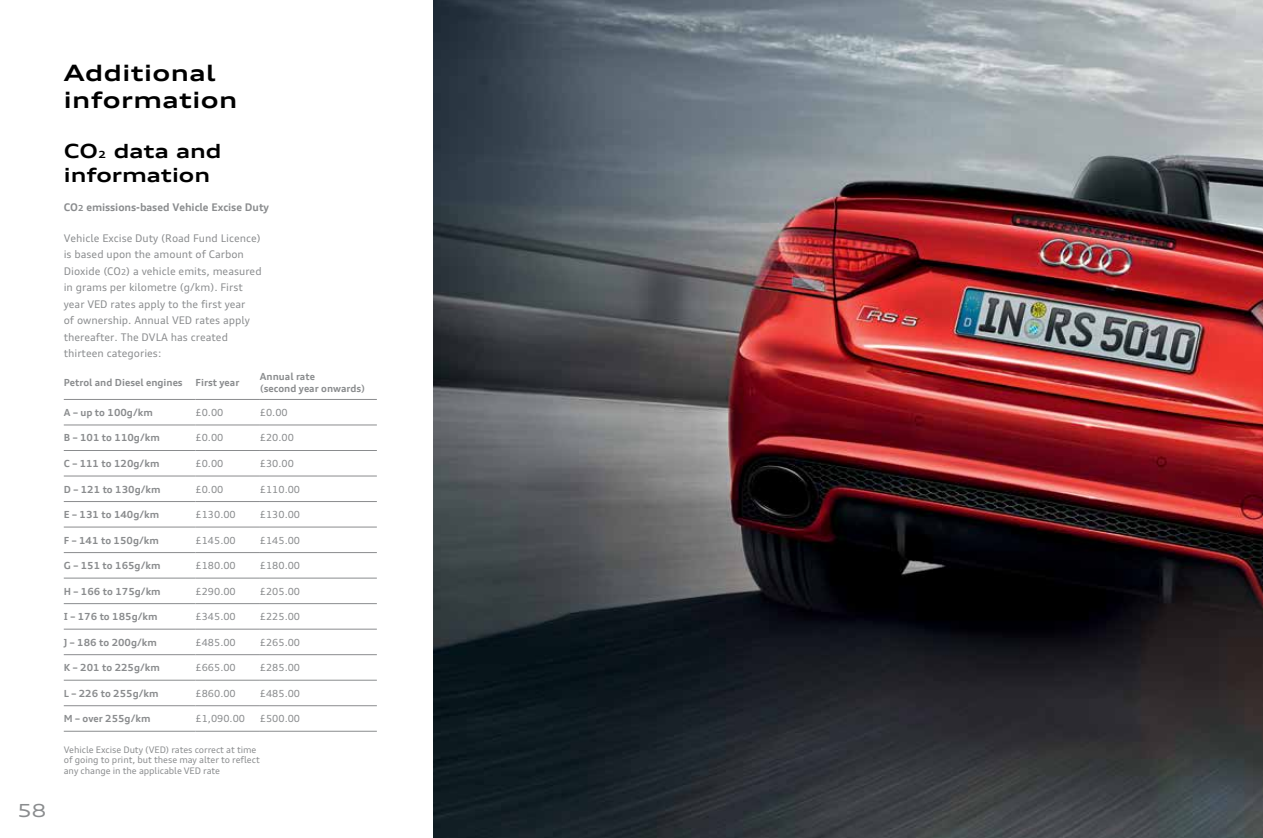
<style>
.page{position:relative;width:1263px;height:838px;background:#fff}
.page>*{position:absolute;margin:0;border:0;box-sizing:border-box;transform-origin:0 0}
.t1{font:700 expanded 22.5px/27px "Audi Type";letter-spacing:.02em;color:#000}
.t2{font:700 expanded 19.5px/23.4px "Audi Type";color:#000}
.t3{font:expanded 18px "Audi Type";color:#8a8c8e}
.t4{font:10.5px/16.5px "Audi Type";color:#8a8c8e}
.t5{font:700 10.5px "Audi Type";letter-spacing:-.005em;color:#8a8c8e}
.t6{font:700 9.75px/11.7px "Audi Type";color:#8a8c8e}
.t7{font:9.75px "Audi Type";color:#8a8c8e}
.t8{font:9px/10.8px "Audi Type";letter-spacing:-.005em;color:#8a8c8e}
.s1{font-size:9.75px}
.s2{font-size:8.25px}
</style>
<div class="page">
<hr style="left:64px;top:399px;width:132px;height:1px;background:#8a8c8e">
<hr style="left:196px;top:399px;width:64px;height:1px;background:#8a8c8e">
<hr style="left:260px;top:399px;width:117px;height:1px;background:#8a8c8e">
<hr style="left:64px;top:425px;width:132px;height:1px;background:#8a8c8e">
<hr style="left:196px;top:425px;width:64px;height:1px;background:#8a8c8e">
<hr style="left:260px;top:425px;width:117px;height:1px;background:#8a8c8e">
<hr style="left:64px;top:450px;width:132px;height:1px;background:#8a8c8e">
<hr style="left:196px;top:450px;width:64px;height:1px;background:#8a8c8e">
<hr style="left:260px;top:450px;width:117px;height:1px;background:#8a8c8e">
<hr style="left:64px;top:476px;width:132px;height:1px;background:#8a8c8e">
<hr style="left:196px;top:476px;width:64px;height:1px;background:#8a8c8e">
<hr style="left:260px;top:476px;width:117px;height:1px;background:#8a8c8e">
<hr style="left:64px;top:501px;width:132px;height:1px;background:#8a8c8e">
<hr style="left:196px;top:501px;width:64px;height:1px;background:#8a8c8e">
<hr style="left:260px;top:501px;width:117px;height:1px;background:#8a8c8e">
<hr style="left:64px;top:527px;width:132px;height:1px;background:#8a8c8e">
<hr style="left:196px;top:527px;width:64px;height:1px;background:#8a8c8e">
<hr style="left:260px;top:527px;width:117px;height:1px;background:#8a8c8e">
<hr style="left:64px;top:552px;width:132px;height:1px;background:#8a8c8e">
<hr style="left:196px;top:552px;width:64px;height:1px;background:#8a8c8e">
<hr style="left:260px;top:552px;width:117px;height:1px;background:#8a8c8e">
<hr style="left:64px;top:578px;width:132px;height:1px;background:#8a8c8e">
<hr style="left:196px;top:578px;width:64px;height:1px;background:#8a8c8e">
<hr style="left:260px;top:578px;width:117px;height:1px;background:#8a8c8e">
<hr style="left:64px;top:603px;width:132px;height:1px;background:#8a8c8e">
<hr style="left:196px;top:603px;width:64px;height:1px;background:#8a8c8e">
<hr style="left:260px;top:603px;width:117px;height:1px;background:#8a8c8e">
<hr style="left:64px;top:629px;width:132px;height:1px;background:#8a8c8e">
<hr style="left:196px;top:629px;width:64px;height:1px;background:#8a8c8e">
<hr style="left:260px;top:629px;width:117px;height:1px;background:#8a8c8e">
<hr style="left:64px;top:654px;width:132px;height:1px;background:#8a8c8e">
<hr style="left:196px;top:654px;width:64px;height:1px;background:#8a8c8e">
<hr style="left:260px;top:654px;width:117px;height:1px;background:#8a8c8e">
<hr style="left:64px;top:680px;width:132px;height:1px;background:#8a8c8e">
<hr style="left:196px;top:680px;width:64px;height:1px;background:#8a8c8e">
<hr style="left:260px;top:680px;width:117px;height:1px;background:#8a8c8e">
<hr style="left:64px;top:705px;width:132px;height:1px;background:#8a8c8e">
<hr style="left:196px;top:705px;width:64px;height:1px;background:#8a8c8e">
<hr style="left:260px;top:705px;width:117px;height:1px;background:#8a8c8e">
<hr style="left:64px;top:731px;width:132px;height:1px;background:#8a8c8e">
<hr style="left:196px;top:731px;width:64px;height:1px;background:#8a8c8e">
<hr style="left:260px;top:731px;width:117px;height:1px;background:#8a8c8e">
<img style="left:434px;top:0;width:829px;height:838px">
<h3 class="t3" style="left:17px;top:798px;width:30px">58</h3>
<h1 class="t1" style="left:64px;top:59px;width:175px">Additional information</h1>
<h2 class="t2" style="left:64px;top:139px;width:159px">CO<span class="s1">2</span> data and information</h2>
<p class="t5" style="left:64px;top:200px;width:207px">CO<span class="s2">2</span> emissions-based Vehicle Excise Duty</p>
<p class="t4" style="left:64px;top:230px;width:199px">Vehicle Excise Duty (Road Fund Licence) is based upon the amount of Carbon Dioxide (CO<span class="s2">2</span>) a vehicle emits, measured in grams per kilometre (g/km). First year VED rates apply to the first year<br>of ownership. Annual VED rates apply thereafter. The DVLA has created thirteen categories:</p>
<p class="t6" style="left:64px;top:377px;width:120px">Petrol and Diesel engines</p>
<p class="t6" style="left:196px;top:377px;width:45px">First year</p>
<p class="t6" style="left:260px;top:371px;width:107px">Annual rate<br>(second year onwards)</p>
<p class="t6" style="left:64px;top:406px;width:91px">A – up to 100g/km</p>
<p class="t7" style="left:196px;top:406px;width:29px">£0.00</p>
<p class="t7" style="left:260px;top:406px;width:29px">£0.00</p>
<p class="t6" style="left:64px;top:432px;width:98px">B – 101 to 110g/km</p>
<p class="t7" style="left:196px;top:432px;width:29px">£0.00</p>
<p class="t7" style="left:260px;top:432px;width:36px">£20.00</p>
<p class="t6" style="left:64px;top:457px;width:97px">C – 111 to 120g/km</p>
<p class="t7" style="left:196px;top:457px;width:29px">£0.00</p>
<p class="t7" style="left:260px;top:457px;width:36px">£30.00</p>
<p class="t6" style="left:64px;top:483px;width:98px">D – 121 to 130g/km</p>
<p class="t7" style="left:196px;top:483px;width:29px">£0.00</p>
<p class="t7" style="left:260px;top:483px;width:42px">£110.00</p>
<p class="t6" style="left:64px;top:508px;width:97px">E – 131 to 140g/km</p>
<p class="t7" style="left:196px;top:508px;width:42px">£130.00</p>
<p class="t7" style="left:260px;top:508px;width:42px">£130.00</p>
<p class="t6" style="left:64px;top:534px;width:97px">F – 141 to 150g/km</p>
<p class="t7" style="left:196px;top:534px;width:42px">£145.00</p>
<p class="t7" style="left:260px;top:534px;width:42px">£145.00</p>
<p class="t6" style="left:64px;top:559px;width:98px">G – 151 to 165g/km</p>
<p class="t7" style="left:196px;top:559px;width:42px">£180.00</p>
<p class="t7" style="left:260px;top:559px;width:42px">£180.00</p>
<p class="t6" style="left:64px;top:585px;width:98px">H – 166 to 175g/km</p>
<p class="t7" style="left:196px;top:585px;width:42px">£290.00</p>
<p class="t7" style="left:260px;top:585px;width:42px">£205.00</p>
<p class="t6" style="left:64px;top:610px;width:95px">I – 176 to 185g/km</p>
<p class="t7" style="left:196px;top:610px;width:42px">£345.00</p>
<p class="t7" style="left:260px;top:610px;width:42px">£225.00</p>
<p class="t6" style="left:64px;top:636px;width:95px">J – 186 to 200g/km</p>
<p class="t7" style="left:196px;top:636px;width:42px">£485.00</p>
<p class="t7" style="left:260px;top:636px;width:42px">£265.00</p>
<p class="t6" style="left:64px;top:661px;width:98px">K – 201 to 225g/km</p>
<p class="t7" style="left:196px;top:661px;width:42px">£665.00</p>
<p class="t7" style="left:260px;top:661px;width:42px">£285.00</p>
<p class="t6" style="left:64px;top:687px;width:96px">L – 226 to 255g/km</p>
<p class="t7" style="left:196px;top:687px;width:42px">£860.00</p>
<p class="t7" style="left:260px;top:687px;width:42px">£485.00</p>
<p class="t6" style="left:64px;top:712px;width:88px">M – over 255g/km</p>
<p class="t7" style="left:196px;top:712px;width:51px">£1,090.00</p>
<p class="t7" style="left:260px;top:712px;width:42px">£500.00</p>
<p class="t8" style="left:64px;top:744px;width:198px">Vehicle Excise Duty (VED) rates correct at time of going to print, but these may alter to reflect any change in the applicable VED rate</p>
</div>
